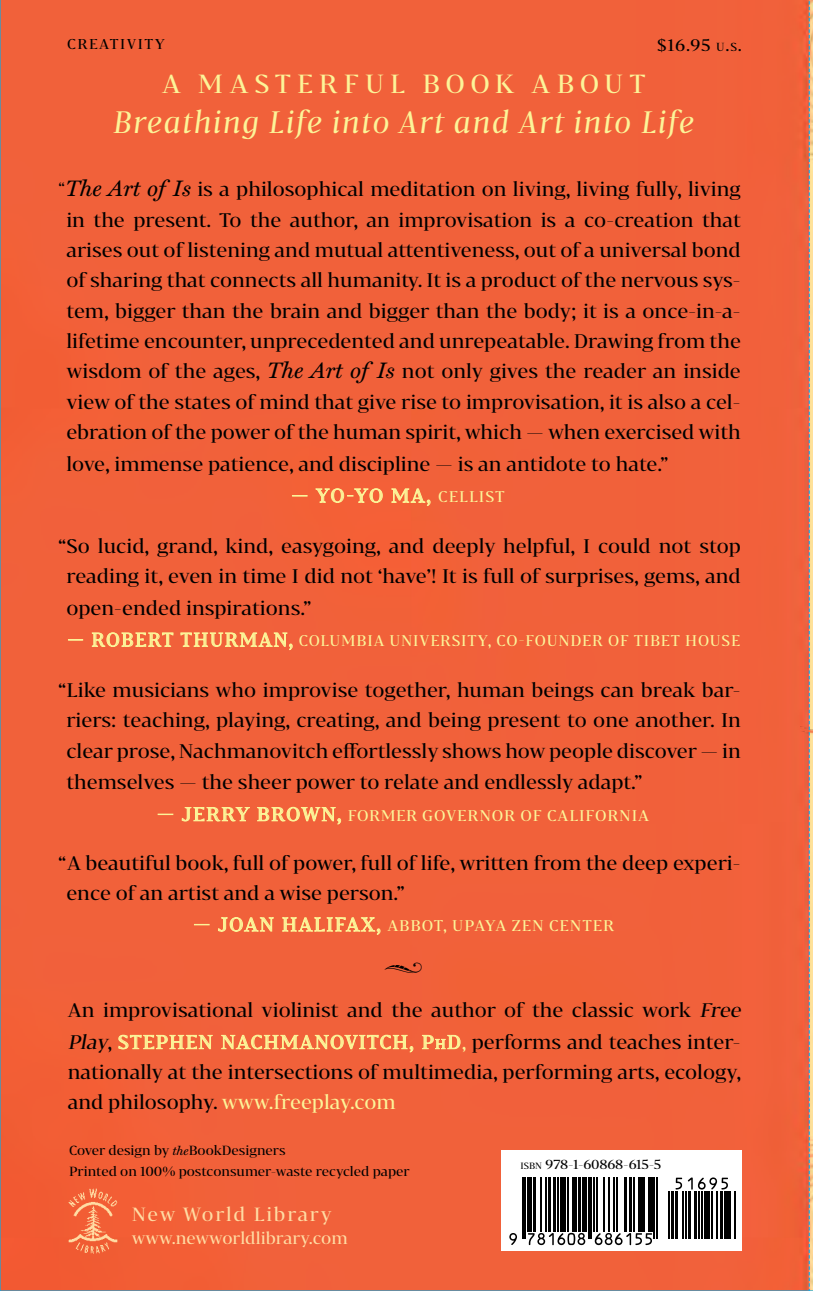
<style>
.page{position:relative;width:813px;height:1291px;background:#fff}
.page>*{position:absolute;margin:0;border:0;box-sizing:border-box;transform-origin:0 0}
.t1{font:italic 29.25px "Bw Darius";letter-spacing:.06em;color:#fcf498}
.t2{font:27px "Type Embellishments One Plain";color:#000}
.t3{font:24.75px "Bw Darius";letter-spacing:.245em;color:#fcf498}
.t4{font:18.45px/30.6px "Bw Darius";color:#000;text-align:justify}
.t5{font:18px "Bw Darius";color:#fcf498}
.t6{font:18px "Bw Darius";letter-spacing:.1em;color:#ffdca3}
.t7{font:15.75px "Bw Darius";color:#ffdca3}
.t8{font:15.75px "Bw Darius";color:#000}
.t9{font:14.62px "Bw Darius";letter-spacing:.06em;color:#fcf498}
.t10{font:13.5px "Bw Darius";letter-spacing:.11em;color:#000}
.t11{font:12.6px/20.2px "Bw Darius";color:#000}
.t12{font:12.38px "Bw Darius";letter-spacing:-.01em;color:#000}
.s1{font-size:11.03px}
.s2{font-style:inherit}
.s3{font-weight:300}
.s4{font-family:"Miller Text";font-style:italic;font-size:22.5px}
.s5{font-size:14.62px}
.s6{font-size:18px}
.s7{font-style:italic}
.s8{font-size:18px;color:#fcf498}
.s9{font-size:12.6px;color:#fcf498}
.s10{color:#fcf498}
.s11{font-family:"Miller Text";font-style:italic}
.s12{font-size:8.55px}
</style>
<div class="page">
<div style="left:1px;top:0;width:807px;height:1290px;background:#f1613a"></div>
<img style="left:803px;top:346px;width:5px;height:214px">
<img style="left:800px;top:645px;width:8px;height:145px">
<img style="left:68px;top:1187px;width:50px;height:66px">
<svg style="left:500px;top:1150px;width:241px;height:101px"></svg>
<svg style="left:509px;top:1232px;width:7px;height:12px"></svg>
<hr style="left:521px;top:1177px;width:2px;height:61px;background:#000">
<hr style="left:524px;top:1177px;width:2px;height:61px;background:#000">
<hr style="left:527px;top:1177px;width:4px;height:54px;background:#000">
<hr style="left:533px;top:1177px;width:3px;height:54px;background:#000">
<hr style="left:540px;top:1177px;width:1px;height:54px;background:#000">
<hr style="left:544px;top:1177px;width:2px;height:54px;background:#000">
<hr style="left:547px;top:1177px;width:3px;height:54px;background:#000">
<hr style="left:553px;top:1177px;width:3px;height:54px;background:#000">
<hr style="left:557px;top:1177px;width:2px;height:54px;background:#000">
<div style="left:560px;top:1177px;width:6px;height:54px;background:#000"></div>
<hr style="left:567px;top:1177px;width:2px;height:54px;background:#000">
<div style="left:571px;top:1177px;width:5px;height:54px;background:#000"></div>
<svg style="left:527px;top:1232px;width:58px;height:13px"></svg>
<hr style="left:577px;top:1177px;width:3px;height:54px;background:#000">
<div style="left:581px;top:1177px;width:5px;height:54px;background:#000"></div>
<hr style="left:587px;top:1177px;width:2px;height:61px;background:#000">
<hr style="left:590px;top:1177px;width:1px;height:61px;background:#000">
<hr style="left:593px;top:1177px;width:1px;height:54px;background:#000">
<hr style="left:596px;top:1177px;width:1px;height:54px;background:#000">
<hr style="left:603px;top:1177px;width:1px;height:54px;background:#000">
<hr style="left:607px;top:1177px;width:1px;height:54px;background:#000">
<hr style="left:613px;top:1177px;width:1px;height:54px;background:#000">
<hr style="left:616px;top:1177px;width:1px;height:54px;background:#000">
<hr style="left:623px;top:1177px;width:3px;height:54px;background:#000">
<hr style="left:629px;top:1177px;width:3px;height:54px;background:#000">
<hr style="left:633px;top:1177px;width:1px;height:54px;background:#000">
<div style="left:637px;top:1177px;width:5px;height:54px;background:#000"></div>
<svg style="left:594px;top:1232px;width:57px;height:13px"></svg>
<hr style="left:643px;top:1177px;width:1px;height:54px;background:#000">
<div style="left:647px;top:1177px;width:5px;height:54px;background:#000"></div>
<hr style="left:653px;top:1177px;width:1px;height:61px;background:#000">
<hr style="left:656px;top:1177px;width:1px;height:61px;background:#000">
<hr style="left:667px;top:1191px;width:2px;height:47px;background:#000">
<hr style="left:670px;top:1191px;width:3px;height:47px;background:#000">
<svg style="left:675px;top:1177px;width:6px;height:12px"></svg>
<hr style="left:674px;top:1191px;width:3px;height:47px;background:#000">
<hr style="left:682px;top:1191px;width:1px;height:47px;background:#000">
<hr style="left:684px;top:1191px;width:2px;height:47px;background:#000">
<hr style="left:687px;top:1191px;width:3px;height:47px;background:#000">
<hr style="left:693px;top:1191px;width:3px;height:47px;background:#000">
<hr style="left:697px;top:1191px;width:2px;height:47px;background:#000">
<hr style="left:700px;top:1191px;width:2px;height:47px;background:#000">
<div style="left:703px;top:1191px;width:6px;height:47px;background:#000"></div>
<hr style="left:710px;top:1191px;width:2px;height:47px;background:#000">
<hr style="left:716px;top:1191px;width:1px;height:47px;background:#000">
<hr style="left:719px;top:1191px;width:3px;height:47px;background:#000">
<hr style="left:723px;top:1191px;width:2px;height:47px;background:#000">
<svg style="left:687px;top:1177px;width:40px;height:12px"></svg>
<hr style="left:726px;top:1191px;width:4px;height:47px;background:#000">
<hr style="left:733px;top:1191px;width:2px;height:47px;background:#000">
<svg style="left:292px;top:495px;width:15px;height:1px"></svg>
<svg style="left:315px;top:488px;width:67px;height:15px"></svg>
<svg style="left:391px;top:488px;width:39px;height:18px"></svg>
<svg style="left:68px;top:639px;width:15px;height:1px"></svg>
<svg style="left:92px;top:632px;width:81px;height:15px"></svg>
<svg style="left:180px;top:632px;width:112px;height:18px;background:#f38a54"></svg>
<svg style="left:158px;top:814px;width:15px;height:1px"></svg>
<svg style="left:182px;top:807px;width:68px;height:14px"></svg>
<svg style="left:257px;top:806px;width:84px;height:18px;background:#f38b55"></svg>
<svg style="left:194px;top:924px;width:15px;height:1px"></svg>
<svg style="left:218px;top:917px;width:56px;height:14px"></svg>
<svg style="left:282px;top:917px;width:98px;height:18px;background:#f38954"></svg>
<svg style="left:118px;top:1034px;width:94px;height:15px"></svg>
<svg style="left:221px;top:1034px;width:192px;height:18px;background:#f38953"></svg>
<svg style="left:421px;top:1034px;width:39px;height:15px"></svg>
<hr style="left:0;top:0;width:1px;height:1290px;background:#00aeef">
<hr style="left:0;top:1290px;width:812px;height:1px;background:#00aeef">
<svg style="left:808px;top:0;width:5px;height:1291px;background:#d9ba8f"></svg>
<p class="t10" style="left:67px;top:34px;width:99px">CREATIVITY</p>
<p class="t8" style="left:656px;top:34px;width:86px">$16.95 <span class="s1">U</span><span class="s2">.</span><span class="s1">S</span>.</p>
<h3 class="t3" style="left:162px;top:66px;width:484px">A MASTERFUL BOOK ABOUT</h3>
<h1 class="t1" style="left:113px;top:102px;width:581px">Breathing Life into Art and Art into Life</h1>
<p class="t4" style="left:66px;top:173px;width:675px;text-indent:-8px"><span class="s3">“</span><span class="s4">The Art of Is</span> is a philosophical meditation on living, living fully, living in the present. To the author, an improvisation is a co-creation that arises out of listening and mutual attentiveness, out of a universal bond of sharing that connects all humanity. It is a product of the nervous sys&shy;tem, bigger than the brain and bigger than the body; it is a once-in-a&shy;lifetime encounter, unprecedented and unrepeatable. Drawing from the wisdom of the ages, <span class="s4">The Art of Is</span> not only gives the reader an inside view of the states of mind that give rise to improvisation, it is also a cel&shy;ebration of the power of the human spirit, which — when exercised with love, immense patience, and discipline — is an antidote to hate.”</p>
<p class="t5" style="left:291px;top:483px;width:215px">— YO-YO MA, <span class="s5">CELLIST</span></p>
<p class="t4" style="left:66px;top:529px;width:675px;text-indent:-8px">“So lucid, grand, kind, easygoing, and deeply helpful, I could not stop reading it, even in time I did not ‘have’! It is full of surprises, gems, and open-ended inspirations.”</p>
<p class="t9" style="left:67px;top:630px;width:674px"><span class="s6">— ROBERT THURMAN,</span> COLUMBIA UNIVERSITY, CO-FOUNDER OF TIBET HOUSE</p>
<p class="t4" style="left:66px;top:673px;width:675px;text-indent:-8px">“Like musicians who improvise together, human beings can break bar&shy;riers: teaching, playing, creating, and being present to one another. In clear prose, Nachmanovitch effortlessly shows how people discover — in themselves — the sheer power to relate and endlessly adapt.”</p>
<p class="t9" style="left:157px;top:805px;width:493px"><span class="s6">— JERRY BROWN,</span> FORMER GOVERNOR OF CALIFORNIA</p>
<p class="t4" style="left:66px;top:847px;width:675px;line-height:29.2px;text-indent:-8px">“A beautiful book, full of power, full of life, written from the deep experi&shy;ence of an artist and a wise person.”</p>
<p class="t9" style="left:193px;top:915px;width:422px"><span class="s6">— JOAN HALIFAX,</span> ABBOT, UPAYA ZEN CENTER</p>
<h2 class="t2" style="left:383px;top:957px;width:41px">}</h2>
<p class="t4" style="left:68px;top:993px;width:678px;text-align:left">An improvisational violinist and the author of the classic work <span class="s7">Free Play</span>, <span class="s8">STEPHEN NACHMANOVITCH, P</span><span class="s9">H</span><span class="s8">D,</span> performs and teaches inter&shy;nationally at the intersections of multimedia, performing arts, ecology, and philosophy. <span class="s10">www.freeplay.com</span></p>
<p class="t11" style="left:69px;top:1139px;width:342px">Cover design by <span class="s11">the</span>BookDesigners<br>Printed on 100% postconsumer-waste recycled paper</p>
<p class="t6" style="left:132px;top:1202px;width:201px">New World Library</p>
<p class="t7" style="left:132px;top:1227px;width:217px">www.newworldlibrary.com</p>
<p class="t12" style="left:520px;top:1155px;width:142px"><span class="s12">ISBN</span> 978-1-60868-615-5</p>
</div>
